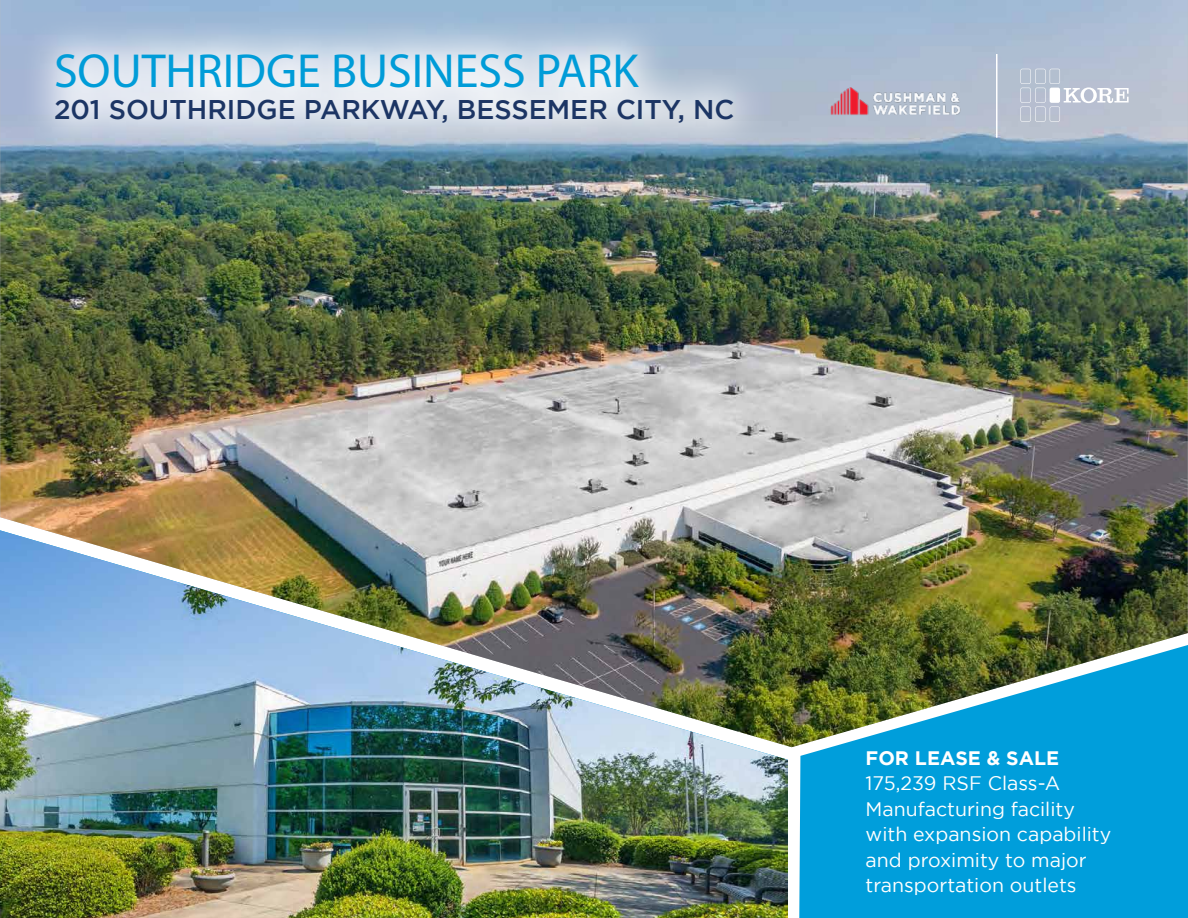
<style>
.page{position:relative;width:1188px;height:918px;background:#fff}
.page>*{position:absolute;margin:0;border:0;box-sizing:border-box;transform-origin:0 0}
.t1{font:48px "Myriad Pro";color:#009cd8}
.t2{font:500 27px "Gotham";color:#1c3564}
.t3{font:19.5px/25.5px "Gotham";color:#fff}
.t4{font:700 19.5px "Gotham";color:#fff}
</style>
<div class="page">
<div style="left:799px;top:747px;width:389px;height:171px;background:#009edb"></div>
<img style="left:0;top:747px;width:788px;height:171px">
<img style="left:0;top:0;width:1188px;height:747px">
<svg style="left:19px;top:17px;width:751px;height:142px;background:#bdcddd"></svg>
<svg style="left:1020px;top:69px;width:109px;height:53px;background:#c0c8d6"></svg>
<hr style="left:996px;top:54px;width:2px;height:84px;background:#fff">
<img style="left:815px;top:76px;width:162px;height:53px">
<h1 class="t1" style="left:54px;top:41px;width:586px">SOUTHRIDGE BUSINESS PARK</h1>
<h2 class="t2" style="left:54px;top:94px;width:682px">201 SOUTHRIDGE PARKWAY, BESSEMER CITY, NC</h2>
<p class="t4" style="left:866px;top:747px;width:195px">FOR LEASE &amp; SALE</p>
<p class="t3" style="left:866px;top:770px;width:247px">175,239 RSF Class-A<br>Manufacturing facility with expansion capability and proximity to major transportation outlets</p>
</div>
